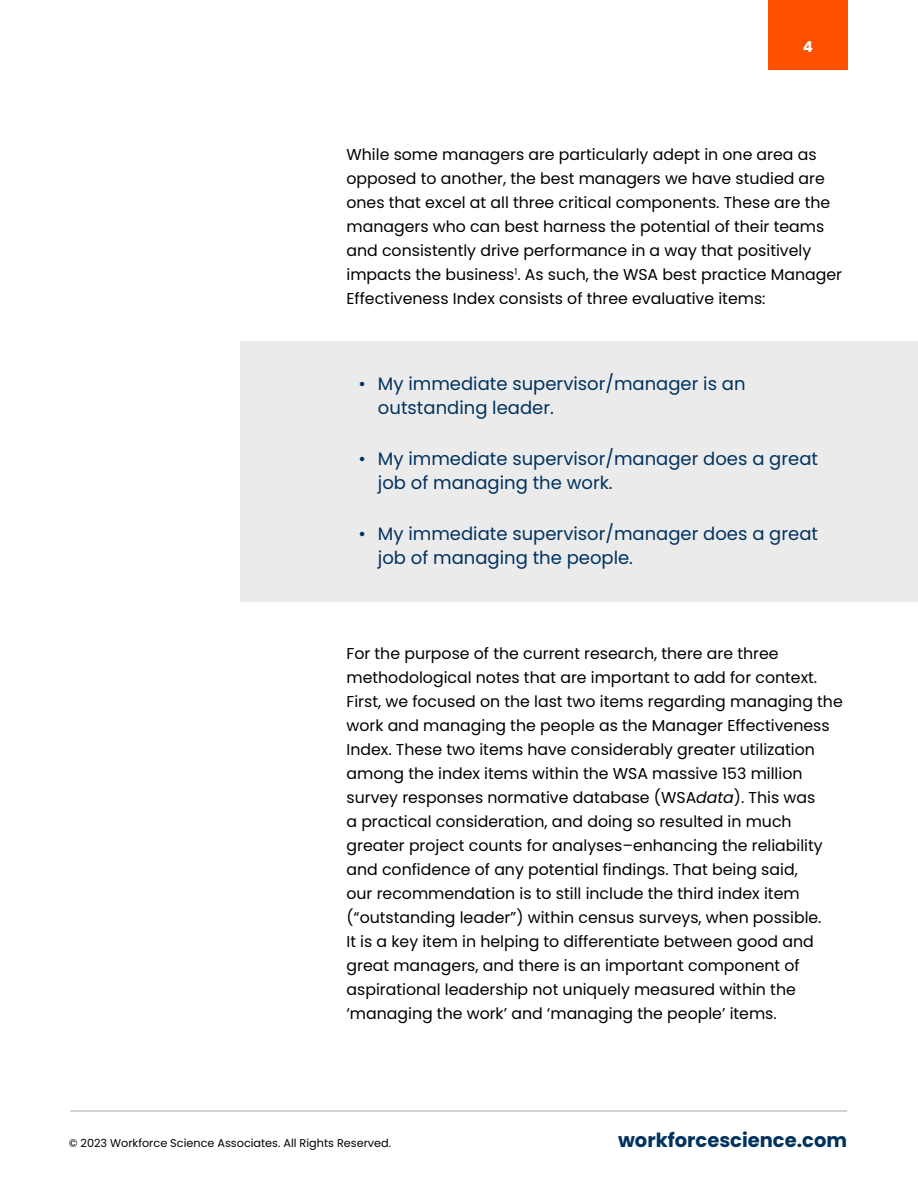
<style>
.page{position:relative;width:918px;height:1188px;background:#fff}
.page>*{position:absolute;margin:0;border:0;box-sizing:border-box;transform-origin:0 0}
.t1{font:700 19.5px "Poppins";color:#00325f}
.t2{font:18px/24px "Poppins";color:#00325f}
.t3{font:15.75px/24px "Poppins";color:#000}
.t4{font:700 15px "Poppins";color:#fff}
.t5{font:11.25px "Poppins";color:#000}
.s1{font-style:italic}
</style>
<div class="page">
<hr style="left:70px;top:1110px;width:777px;height:2px;background:#c4c6c8">
<div style="left:241px;top:341px;width:677px;height:261px;background:#ebebec"></div>
<div style="left:768px;top:0;width:80px;height:70px;background:#ff5100"></div>
<p class="t4" style="left:803px;top:38px;width:12px">4</p>
<p class="t3" style="left:346px;top:143px;width:497px">While some managers are particularly adept in one area as opposed to another, the best managers we have studied are ones that excel at all three critical components. These are the managers who can best harness the potential of their teams and consistently drive performance in a way that positively impacts the business<sup>1</sup>. As such, the WSA best practice Manager Effectiveness Index consists of three evaluative items:</p>
<p class="t2" style="left:378px;top:371px;width:369px;text-indent:-19px">• My immediate supervisor/manager is an outstanding leader.</p>
<p class="t2" style="left:378px;top:446px;width:442px;text-indent:-19px">• My immediate supervisor/manager does a great job of managing the work.</p>
<p class="t2" style="left:378px;top:521px;width:442px;text-indent:-19px">• My immediate supervisor/manager does a great job of managing the people.</p>
<p class="t3" style="left:346px;top:642px;width:498px">For the purpose of the current research, there are three methodological notes that are important to add for context.<br>First, we focused on the last two items regarding managing the work and managing the people as the Manager Effectiveness Index. These two items have considerably greater utilization among the index items within the WSA massive 153 million survey responses normative database (WSA<span class="s1">data</span>). This was<br>a practical consideration, and doing so resulted in much greater project counts for analyses–enhancing the reliability and confidence of any potential findings. That being said,<br>our recommendation is to still include the third index item (“outstanding leader”) within census surveys, when possible.<br>It is a key item in helping to differentiate between good and great managers, and there is an important component of aspirational leadership not uniquely measured within the ‘managing the work’ and ‘managing the people’ items.</p>
<p class="t5" style="left:69px;top:1137px;width:324px">© 2023 Workforce Science Associates. All Rights Reserved.</p>
<p class="t1" style="left:618px;top:1129px;width:231px">workforcescience.com</p>
</div>
